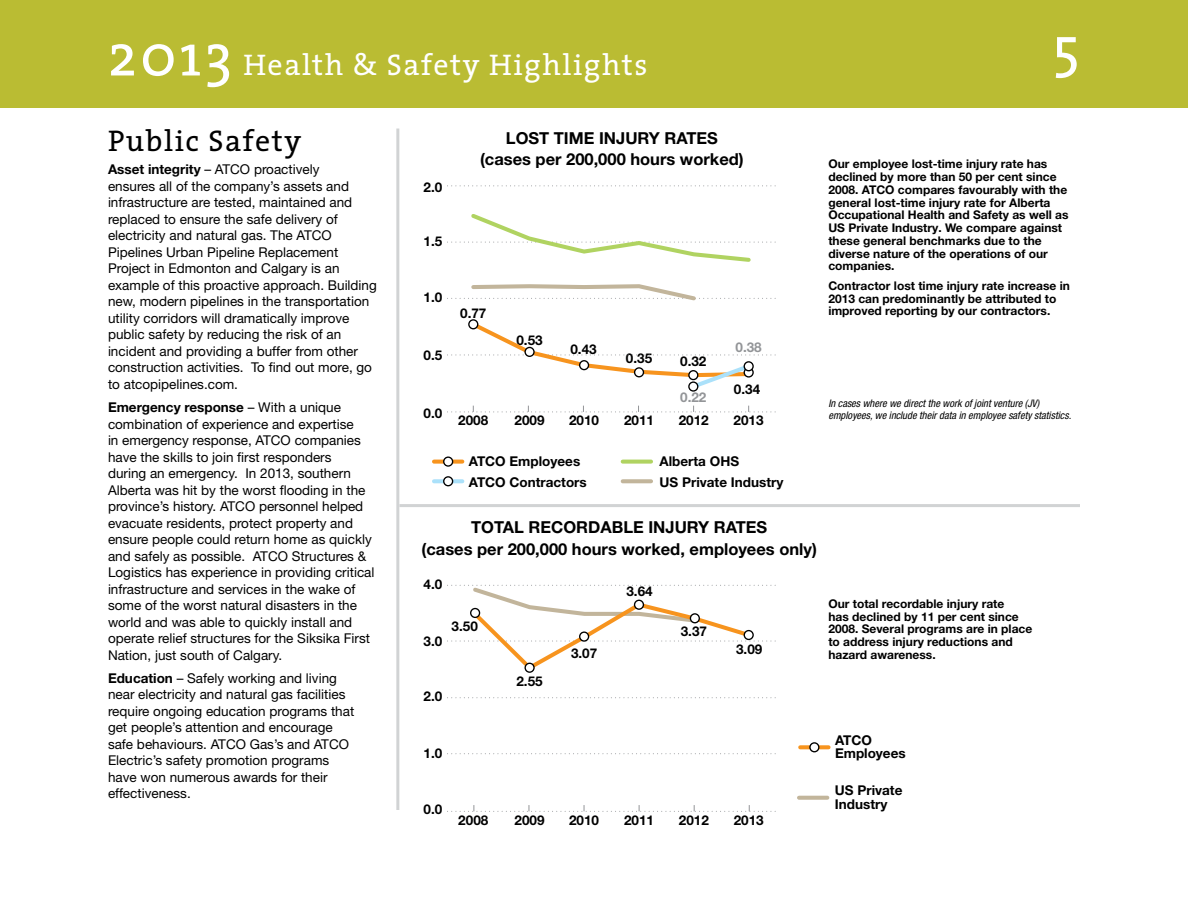
<style>
.page{position:relative;width:1188px;height:918px;background:#fff}
.page>*{position:absolute;margin:0;border:0;box-sizing:border-box;transform-origin:0 0}
.t1{font:60px "The Serif Caps";color:#fff}
.t2{font:30px "The Serif";letter-spacing:.05em;color:#fff}
.t3{font:30px "The Serif";letter-spacing:.05em;color:#000}
.t4{font:700 16.5px/21px "Helvetica Neue LT Pro";color:#000;text-align:center}
.t5{font:13.5px/16.5px "Helvetica Neue LT Pro";color:#000}
.t6{font:700 13.5px/13.5px "Helvetica Neue LT Pro";color:#000}
.t7{font:700 13.5px "Helvetica Neue LT Pro";color:#939598}
.t8{font:700 12px/12.8px "Helvetica Neue LT Pro";color:#000}
.t9{font:italic condensed 10.5px/12px "Helvetica Neue LT Pro";color:#000}
.s1{font-size:60px}
.s2{font-weight:700}
</style>
<div class="page">
<div style="left:0;top:0;width:1188px;height:108px;background:#babc33"></div>
<svg style="left:447px;top:697px;width:329px;height:1px"></svg>
<svg style="left:447px;top:753px;width:329px;height:1px"></svg>
<svg style="left:447px;top:805px;width:329px;height:7px"></svg>
<svg style="left:447px;top:585px;width:329px;height:88px"></svg>
<div style="left:635px;top:600px;width:8px;height:9px;background:#fff;border-radius:50%"></div>
<div style="left:634px;top:600px;width:10px;height:10px;border:1px solid #000;border-radius:50%"></div>
<div style="left:744px;top:631px;width:9px;height:8px;background:#fff;border-radius:50%"></div>
<div style="left:744px;top:630px;width:10px;height:10px;border:1px solid #000;border-radius:50%"></div>
<div style="left:690px;top:614px;width:9px;height:9px;background:#fff;border-radius:50%"></div>
<div style="left:690px;top:613px;width:10px;height:10px;border:1px solid #000;border-radius:50%"></div>
<svg style="left:580px;top:632px;width:9px;height:9px"></svg>
<div style="left:579px;top:631px;width:10px;height:11px;border:1px solid #000;border-radius:50%"></div>
<svg style="left:525px;top:663px;width:9px;height:9px"></svg>
<div style="left:524px;top:663px;width:11px;height:10px;border:1px solid #000;border-radius:50%"></div>
<div style="left:471px;top:609px;width:9px;height:8px;background:#fff;border-radius:50%"></div>
<div style="left:470px;top:608px;width:10px;height:10px;border:1px solid #000;border-radius:50%"></div>
<svg style="left:800px;top:745px;width:29px;height:4px"></svg>
<div style="left:810px;top:743px;width:9px;height:9px;background:#fff;border-radius:50%"></div>
<div style="left:809px;top:742px;width:10px;height:10px;border:1px solid #000;border-radius:50%"></div>
<svg style="left:799px;top:796px;width:28px;height:4px"></svg>
<svg style="left:447px;top:185px;width:329px;height:1px"></svg>
<svg style="left:447px;top:406px;width:329px;height:6px"></svg>
<svg style="left:447px;top:284px;width:329px;height:17px"></svg>
<svg style="left:447px;top:214px;width:329px;height:48px"></svg>
<svg style="left:447px;top:319px;width:329px;height:73px"></svg>
<div style="left:689px;top:371px;width:9px;height:9px;background:#fff;border-radius:50%"></div>
<div style="left:688px;top:370px;width:10px;height:10px;border:1px solid #000;border-radius:50%"></div>
<svg style="left:689px;top:382px;width:9px;height:9px"></svg>
<div style="left:688px;top:381px;width:10px;height:11px;border:1px solid #000;border-radius:50%"></div>
<svg style="left:744px;top:368px;width:9px;height:9px"></svg>
<div style="left:744px;top:367px;width:10px;height:11px;border:1px solid #000;border-radius:50%"></div>
<div style="left:744px;top:362px;width:9px;height:9px;background:#fff;border-radius:50%"></div>
<div style="left:744px;top:361px;width:10px;height:10px;border:1px solid #000;border-radius:50%"></div>
<div style="left:635px;top:368px;width:8px;height:9px;background:#fff;border-radius:50%"></div>
<div style="left:634px;top:367px;width:10px;height:10px;border:1px solid #000;border-radius:50%"></div>
<div style="left:580px;top:361px;width:9px;height:9px;background:#fff;border-radius:50%"></div>
<div style="left:579px;top:360px;width:10px;height:10px;border:1px solid #000;border-radius:50%"></div>
<svg style="left:525px;top:347px;width:9px;height:9px"></svg>
<div style="left:524px;top:347px;width:11px;height:10px;border:1px solid #000;border-radius:50%"></div>
<div style="left:469px;top:320px;width:9px;height:9px;background:#fff;border-radius:50%"></div>
<div style="left:468px;top:319px;width:10px;height:10px;border:1px solid #000;border-radius:50%"></div>
<svg style="left:434px;top:460px;width:28px;height:4px"></svg>
<svg style="left:623px;top:460px;width:28px;height:4px"></svg>
<svg style="left:434px;top:479px;width:28px;height:4px"></svg>
<svg style="left:623px;top:479px;width:28px;height:4px"></svg>
<svg style="left:444px;top:457px;width:9px;height:9px"></svg>
<div style="left:443px;top:456px;width:10px;height:11px;border:1px solid #000;border-radius:50%"></div>
<div style="left:444px;top:477px;width:9px;height:9px;background:#fff;border-radius:50%"></div>
<div style="left:443px;top:476px;width:10px;height:10px;border:1px solid #000;border-radius:50%"></div>
<hr style="left:396px;top:129px;width:3px;height:681px;background:#d1d3d4">
<hr style="left:399px;top:504px;width:681px;height:3px;background:#d1d3d4">
<h2 class="t2" style="left:108px;top:46px;width:541px"><span class="s1">2013</span> Health &amp; Safety Highlights</h2>
<h1 class="t1" style="left:1052px;top:19px;width:29px">5</h1>
<h2 class="t3" style="left:108px;top:122px;width:195px">Public Safety</h2>
<p class="t5" style="left:108px;top:161px;width:270px"><span class="s2">Asset integrity</span> – ATCO proactively<br>ensures all of the company’s assets and infrastructure are tested, maintained and replaced to ensure the safe delivery of electricity and natural gas. The ATCO Pipelines Urban Pipeline Replacement Project in Edmonton and Calgary is an example of this proactive approach. Building new, modern pipelines in the transportation utility corridors will dramatically improve public safety by reducing the risk of an incident and providing a buffer from other construction activities. To find out more, go to atcopipelines.com.</p>
<p class="t5" style="left:108px;top:399px;width:268px"><span class="s2">Emergency response</span> – With a unique combination of experience and expertise<br>in emergency response, ATCO companies have the skills to join first responders<br>during an emergency. In 2013, southern Alberta was hit by the worst flooding in the province’s history. ATCO personnel helped evacuate residents, protect property and ensure people could return home as quickly and safely as possible. ATCO Structures &amp; Logistics has experience in providing critical infrastructure and services in the wake of some of the worst natural disasters in the world and was able to quickly install and operate relief structures for the Siksika First Nation, just south of Calgary.</p>
<p class="t5" style="left:108px;top:669px;width:248px"><span class="s2">Education</span> – Safely working and living near electricity and natural gas facilities require ongoing education programs that get people’s attention and encourage safe behaviours. ATCO Gas’s and ATCO Electric’s safety promotion programs have won numerous awards for their effectiveness.</p>
<p class="t6" style="left:424px;top:180px;width:20px">2.0</p>
<p class="t6" style="left:424px;top:234px;width:20px">1.5</p>
<p class="t4" style="left:480px;top:127px;width:265px">LOST TIME INJURY RATES (cases per 200,000 hours worked)</p>
<p class="t6" style="left:424px;top:290px;width:20px">1.0</p>
<p class="t6" style="left:424px;top:348px;width:20px">0.5</p>
<p class="t6" style="left:424px;top:406px;width:20px">0.0</p>
<p class="t6" style="left:460px;top:306px;width:28px">0.77</p>
<p class="t6" style="left:516px;top:333px;width:28px">0.53</p>
<p class="t6" style="left:570px;top:342px;width:28px">0.43</p>
<p class="t6" style="left:626px;top:351px;width:28px">0.35</p>
<p class="t6" style="left:680px;top:355px;width:28px">0.32</p>
<p class="t7" style="left:680px;top:389px;width:28px">0.22</p>
<p class="t7" style="left:736px;top:339px;width:28px">0.38</p>
<p class="t6" style="left:734px;top:382px;width:28px">0.34</p>
<p class="t6" style="left:458px;top:413px;width:32px">2008</p>
<p class="t6" style="left:515px;top:413px;width:32px">2009</p>
<p class="t6" style="left:569px;top:413px;width:32px">2010</p>
<p class="t6" style="left:624px;top:413px;width:32px">2011</p>
<p class="t6" style="left:679px;top:413px;width:32px">2012</p>
<p class="t6" style="left:734px;top:413px;width:32px">2013</p>
<p class="t6" style="left:469px;top:451px;width:120px;line-height:20.2px">ATCO Employees<br>ATCO Contractors</p>
<p class="t6" style="left:660px;top:451px;width:125px;line-height:20.2px">Alberta OHS<br>US Private Industry</p>
<p class="t8" style="left:828px;top:157px;width:242px">Our employee lost-time injury rate has declined by more than 50 per cent since 2008. ATCO compares favourably with the general lost-time injury rate for Alberta Occupational Health and Safety as well as US Private Industry. We compare against these general benchmarks due to the diverse nature of the operations of our companies.</p>
<p class="t8" style="left:828px;top:279px;width:243px">Contractor lost time injury rate increase in<br>2013 can predominantly be attributed to improved reporting by our contractors.</p>
<p class="t9" style="left:828px;top:398px;width:244px">In cases where we direct the work of joint venture (JV) employees, we include their data in employee safety statistics.</p>
<p class="t4" style="left:422px;top:517px;width:397px">TOTAL RECORDABLE INJURY RATES<br>(cases per 200,000 hours worked, employees only)</p>
<p class="t6" style="left:424px;top:577px;width:20px">4.0</p>
<p class="t6" style="left:424px;top:634px;width:20px">3.0</p>
<p class="t6" style="left:452px;top:619px;width:28px">3.50</p>
<p class="t6" style="left:424px;top:689px;width:20px">2.0</p>
<p class="t6" style="left:516px;top:674px;width:28px">2.55</p>
<p class="t6" style="left:571px;top:646px;width:28px">3.07</p>
<p class="t6" style="left:626px;top:584px;width:28px">3.64</p>
<p class="t6" style="left:681px;top:624px;width:28px">3.37</p>
<p class="t6" style="left:736px;top:642px;width:28px">3.09</p>
<p class="t8" style="left:828px;top:597px;width:206px">Our total recordable injury rate<br>has declined by 11 per cent since<br>2008. Several programs are in place to address injury reductions and hazard awareness.</p>
<p class="t6" style="left:424px;top:746px;width:20px">1.0</p>
<p class="t6" style="left:424px;top:802px;width:20px">0.0</p>
<p class="t6" style="left:458px;top:813px;width:32px">2008</p>
<p class="t6" style="left:515px;top:813px;width:32px">2009</p>
<p class="t6" style="left:569px;top:813px;width:32px">2010</p>
<p class="t6" style="left:624px;top:813px;width:32px">2011</p>
<p class="t6" style="left:679px;top:813px;width:32px">2012</p>
<p class="t6" style="left:734px;top:813px;width:32px">2013</p>
<p class="t6" style="left:835px;top:733px;width:72px">ATCO<br>Employees</p>
<p class="t6" style="left:835px;top:783px;width:69px">US Private<br>Industry</p>
</div>
